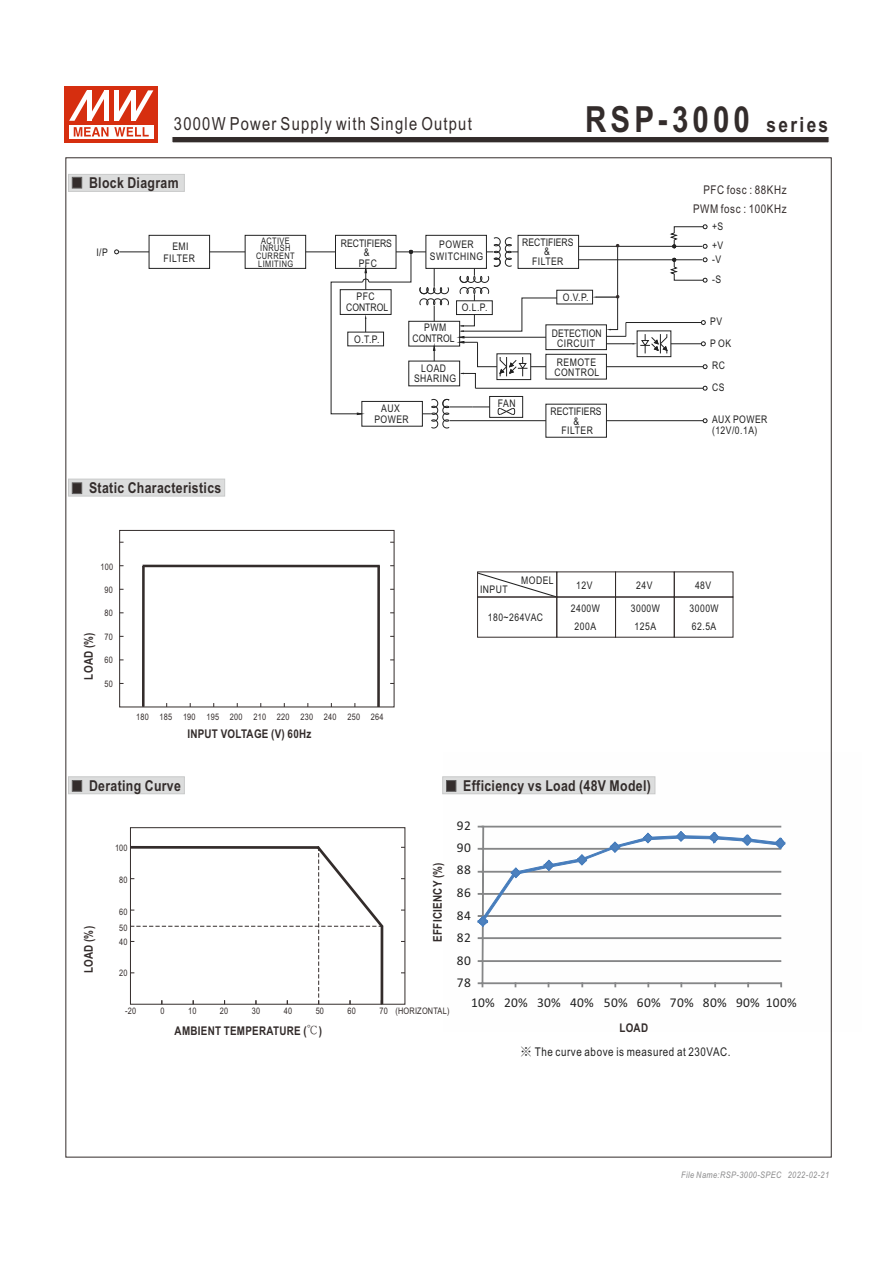
<style>
.page{position:relative;width:893px;height:1263px;background:#fff}
.page>*{position:absolute;margin:0;border:0;box-sizing:border-box;transform-origin:0 0}
.t1{font:700 36px "Arial Narrow";letter-spacing:.115em;color:#332c2b}
.t2{font:18px "Arial Narrow";letter-spacing:.07em;color:#332c2b}
.t3{font:700 15px "Arial Narrow";letter-spacing:.025em;color:#332c2b}
.t4{font:13.5px "Calibri";letter-spacing:.02em;color:#222}
.t5{font:700 12px "Arial Narrow";letter-spacing:.025em;color:#332c2b}
.t6{font:12px "Arial Narrow";letter-spacing:.045em;color:#222}
.t7{font:12px "Arial Narrow";letter-spacing:.045em;color:#332c2b}
.t8{font:10.5px/9.6px "Arial Narrow";letter-spacing:.045em;color:#222}
.t9{font:10.5px/9.6px "Arial Narrow";color:#222;text-align:center}
.t10{font:9px/16.2px "Arial Narrow";letter-spacing:.025em;color:#332c2b}
.t11{font:italic 9px "Arial Narrow";letter-spacing:.045em;color:#8b8b8c}
.t12{font:9px/15.8px "Arial Narrow";letter-spacing:.045em;color:#222;text-align:center}
.s1{font-size:21px}
.s2{font-family:"Inn Ming";font-weight:500}
</style>
<div class="page">
<svg style="left:477px;top:825px;width:309px;height:162px"></svg>
<svg style="left:68px;top:174px;width:117px;height:18px;background:#d0d1d1"></svg>
<svg style="left:498px;top:408px;width:17px;height:7px"></svg>
<div style="left:489px;top:396px;width:34px;height:21px;border:1px solid #222"></div>
<hr style="left:210px;top:252px;width:35px;height:1px;background:#222">
<div style="left:245px;top:235px;width:61px;height:34px;border:1px solid #222"></div>
<div style="left:409px;top:321px;width:51px;height:25px;border:1px solid #222"></div>
<hr style="left:396px;top:252px;width:30px;height:1px;background:#222">
<hr style="left:119px;top:252px;width:30px;height:1px;background:#222">
<div style="left:426px;top:235px;width:61px;height:34px;border:1px solid #222"></div>
<div style="left:149px;top:235px;width:61px;height:34px;border:1px solid #222"></div>
<div style="left:335px;top:235px;width:61px;height:34px;border:1px solid #222"></div>
<hr style="left:579px;top:259px;width:123px;height:1px;background:#222">
<hr style="left:579px;top:246px;width:123px;height:1px;background:#222">
<div style="left:518px;top:235px;width:61px;height:34px;border:1px solid #222"></div>
<svg style="left:114px;top:249px;width:5px;height:5px"></svg>
<div style="left:546px;top:325px;width:61px;height:25px;border:1px solid #222"></div>
<div style="left:546px;top:354px;width:61px;height:25px;border:1px solid #222"></div>
<svg style="left:703px;top:364px;width:5px;height:5px"></svg>
<hr style="left:606px;top:366px;width:97px;height:1px;background:#222">
<hr style="left:450px;top:420px;width:96px;height:1px;background:#222">
<hr style="left:606px;top:420px;width:97px;height:1px;background:#222">
<svg style="left:703px;top:418px;width:5px;height:5px"></svg>
<div style="left:456px;top:301px;width:36px;height:14px;border:1px solid #222"></div>
<svg style="left:433px;top:346px;width:2px;height:15px"></svg>
<hr style="left:475px;top:388px;width:228px;height:1px;background:#222">
<svg style="left:703px;top:386px;width:5px;height:5px"></svg>
<div style="left:637px;top:331px;width:34px;height:26px;border:1px solid #222"></div>
<svg style="left:422px;top:399px;width:68px;height:29px"></svg>
<svg style="left:459px;top:237px;width:98px;height:151px"></svg>
<svg style="left:420px;top:268px;width:29px;height:53px"></svg>
<svg style="left:306px;top:250px;width:107px;height:165px"></svg>
<svg style="left:68px;top:776px;width:117px;height:18px;background:#d1d1d1"></svg>
<svg style="left:68px;top:479px;width:157px;height:17px;background:#d3d4d4"></svg>
<div style="left:119px;top:530px;width:275px;height:177px;border:1px solid #332c2b"></div>
<hr style="left:142px;top:566px;width:3px;height:141px;background:#332c2b">
<svg style="left:479px;top:573px;width:73px;height:22px"></svg>
<div style="left:477px;top:571px;width:80px;height:26px;border:1px solid #332c2b"></div>
<div style="left:477px;top:597px;width:80px;height:41px;border:1px solid #332c2b"></div>
<div style="left:556px;top:571px;width:60px;height:26px;border:1px solid #332c2b"></div>
<div style="left:556px;top:597px;width:60px;height:41px;border:1px solid #332c2b"></div>
<div style="left:615px;top:571px;width:60px;height:26px;border:1px solid #332c2b"></div>
<div style="left:615px;top:597px;width:60px;height:41px;border:1px solid #332c2b"></div>
<div style="left:674px;top:571px;width:59px;height:26px;border:1px solid #332c2b"></div>
<div style="left:674px;top:597px;width:59px;height:41px;border:1px solid #332c2b"></div>
<svg style="left:442px;top:776px;width:213px;height:18px;background:#d5d6d6"></svg>
<svg style="left:172px;top:137px;width:657px;height:6px;background:#494342"></svg>
<svg style="left:592px;top:224px;width:116px;height:130px"></svg>
<hr style="left:377px;top:566px;width:3px;height:141px;background:#332c2b">
<svg style="left:130px;top:843px;width:256px;height:161px"></svg>
<hr style="left:143px;top:565px;width:237px;height:2px;background:#332c2b">
<div style="left:65px;top:87px;width:93px;height:56px;background:#d62e0f"></div>
<svg style="left:69px;top:125px;width:84px;height:13px"></svg>
<svg style="left:74px;top:127px;width:75px;height:9px"></svg>
<svg style="left:69px;top:90px;width:84px;height:31px"></svg>
<h2 class="t2" style="left:174px;top:117px;width:299px">3000W Power Supply with Single Output</h2>
<h1 class="t1" style="left:585px;top:106px;width:245px">RSP-3000 <span class="s1">series</span></h1>
<h3 class="t3" style="left:89px;top:177px;width:91px">Block Diagram</h3>
<p class="t8" style="left:96px;top:248px;width:13px">I/P</p>
<p class="t8" style="left:172px;top:242px;width:18px">EMI</p>
<p class="t8" style="left:163px;top:254px;width:33px">FILTER</p>
<p class="t12" style="left:256px;top:233px;width:40px">ACTIVE<br>CURRENT</p>
<p class="t12" style="left:260px;top:241px;width:32px">INRUSH</p>
<p class="t12" style="left:258px;top:257px;width:36px">LIMITING</p>
<h3 class="t3" style="left:89px;top:482px;width:134px">Static Characteristics</h3>
<p class="t10" style="left:100px;top:559px;width:14px">100</p>
<p class="t10" style="left:105px;top:583px;width:10px">90</p>
<p class="t10" style="left:105px;top:606px;width:10px">80</p>
<p class="t10" style="left:105px;top:629px;width:10px">70</p>
<p class="t10" style="left:105px;top:653px;width:10px">60</p>
<p class="t10" style="left:105px;top:676px;width:10px">50</p>
<p class="t5" style="left:84px;top:680px;width:49px;rotate:-90deg">LOAD (%)</p>
<p class="t7" style="left:703px;top:185px;width:85px">PFC fosc : 88KHz</p>
<p class="t7" style="left:693px;top:204px;width:95px">PWM fosc : 100KHz</p>
<p class="t8" style="left:712px;top:222px;width:13px">+S</p>
<p class="t9" style="left:341px;top:239px;width:53px">RECTIFIERS</p>
<p class="t8" style="left:439px;top:241px;width:36px">POWER</p>
<p class="t8" style="left:359px;top:248px;width:20px;line-height:10.5px;text-align:center">&amp;<br>PFC</p>
<p class="t9" style="left:346px;top:292px;width:44px;line-height:10.6px">PFC<br>CONTROL</p>
<p class="t8" style="left:354px;top:336px;width:27px">O.T.P.</p>
<p class="t8" style="left:430px;top:253px;width:55px">SWITCHING</p>
<p class="t8" style="left:462px;top:304px;width:27px">O.L.P.</p>
<p class="t8" style="left:424px;top:324px;width:23px">PWM</p>
<p class="t9" style="left:412px;top:335px;width:44px">CONTROL</p>
<p class="t9" style="left:522px;top:238px;width:53px">RECTIFIERS &amp;<br>FILTER</p>
<p class="t8" style="left:563px;top:294px;width:27px">O.V.P.</p>
<p class="t9" style="left:552px;top:329px;width:51px">DETECTION</p>
<p class="t8" style="left:557px;top:339px;width:39px">CIRCUIT</p>
<p class="t8" style="left:712px;top:242px;width:13px">+V</p>
<p class="t8" style="left:712px;top:255px;width:11px">-V</p>
<p class="t8" style="left:712px;top:275px;width:11px">-S</p>
<p class="t8" style="left:710px;top:318px;width:13px">PV</p>
<p class="t8" style="left:710px;top:339px;width:22px">P OK</p>
<p class="t8" style="left:421px;top:364px;width:26px">LOAD</p>
<p class="t8" style="left:414px;top:374px;width:44px">SHARING</p>
<p class="t8" style="left:554px;top:359px;width:46px">REMOTE<br>CONTROL</p>
<p class="t8" style="left:712px;top:362px;width:14px">RC</p>
<p class="t8" style="left:712px;top:383px;width:14px">CS</p>
<p class="t8" style="left:381px;top:405px;width:20px">AUX</p>
<p class="t8" style="left:374px;top:415px;width:36px">POWER</p>
<p class="t8" style="left:498px;top:399px;width:19px">FAN</p>
<p class="t9" style="left:550px;top:407px;width:53px">RECTIFIERS</p>
<p class="t8" style="left:574px;top:417px;width:7px">&amp;</p>
<p class="t8" style="left:561px;top:427px;width:33px">FILTER</p>
<p class="t8" style="left:712px;top:415px;width:57px;line-height:11.1px">AUX POWER (12V/0.1A)</p>
<p class="t8" style="left:480px;top:585px;width:29px">INPUT</p>
<p class="t8" style="left:521px;top:576px;width:34px">MODEL</p>
<p class="t8" style="left:488px;top:614px;width:57px">180~264VAC</p>
<p class="t8" style="left:576px;top:581px;width:18px">12V</p>
<p class="t8" style="left:571px;top:605px;width:31px">2400W</p>
<p class="t8" style="left:631px;top:605px;width:31px">3000W</p>
<p class="t8" style="left:689px;top:605px;width:31px">3000W</p>
<p class="t8" style="left:575px;top:622px;width:23px">200A</p>
<p class="t8" style="left:635px;top:622px;width:23px">125A</p>
<p class="t8" style="left:692px;top:622px;width:26px">62.5A</p>
<p class="t8" style="left:636px;top:581px;width:18px">24V</p>
<p class="t8" style="left:695px;top:581px;width:18px">48V</p>
<p class="t10" style="left:136px;top:710px;width:249px">180 185 190 195 200 210 220 230 240 250 264</p>
<p class="t5" style="left:187px;top:729px;width:126px">INPUT VOLTAGE (V) 60Hz</p>
<h3 class="t3" style="left:89px;top:780px;width:93px">Derating Curve</h3>
<h3 class="t3" style="left:463px;top:780px;width:189px">Efficiency vs Load (48V Model)</h3>
<p class="t5" style="left:84px;top:973px;width:49px;rotate:-90deg">LOAD (%)</p>
<p class="t10" style="left:115px;top:840px;width:14px">100</p>
<p class="t10" style="left:119px;top:872px;width:10px">80</p>
<p class="t10" style="left:119px;top:904px;width:10px">60<br>50</p>
<p class="t10" style="left:119px;top:934px;width:10px">40</p>
<p class="t10" style="left:119px;top:966px;width:10px">20</p>
<p class="t5" style="left:433px;top:942px;width:81px;rotate:-90deg">EFFICIENCY (%)</p>
<p class="t10" style="left:125px;top:1003px;width:13px">-20</p>
<p class="t10" style="left:160px;top:1003px;width:6px">0</p>
<p class="t10" style="left:188px;top:1003px;width:10px">10</p>
<p class="t10" style="left:220px;top:1003px;width:10px">20</p>
<p class="t10" style="left:252px;top:1003px;width:10px">30</p>
<p class="t10" style="left:284px;top:1003px;width:10px">40</p>
<p class="t10" style="left:316px;top:1003px;width:10px">50</p>
<p class="t10" style="left:348px;top:1003px;width:10px">60</p>
<p class="t10" style="left:379px;top:1004px;width:72px">70 (HORIZONTAL)</p>
<p class="t5" style="left:175px;top:1026px;width:149px">AMBIENT TEMPERATURE (<span class="s2">℃</span>)</p>
<p class="t4" style="left:457px;top:820px;width:15px">92</p>
<p class="t4" style="left:457px;top:842px;width:15px">90</p>
<p class="t4" style="left:457px;top:864px;width:15px">88</p>
<p class="t4" style="left:457px;top:887px;width:15px">86</p>
<p class="t4" style="left:457px;top:909px;width:15px">84</p>
<p class="t4" style="left:457px;top:931px;width:15px">82</p>
<p class="t4" style="left:457px;top:954px;width:15px">80</p>
<p class="t4" style="left:457px;top:977px;width:15px">78</p>
<p class="t4" style="left:471px;top:997px;width:327px">10% 20% 30% 40% 50% 60% 70% 80% 90% 100%</p>
<p class="t5" style="left:619px;top:1023px;width:30px">LOAD</p>
<p class="t6" style="left:520px;top:1047px;width:212px"><span class="s2">※</span> The curve above is measured at 230VAC.</p>
<p class="t11" style="left:681px;top:1171px;width:150px">File Name:RSP-3000-SPEC 2022-02-21</p>
</div>
